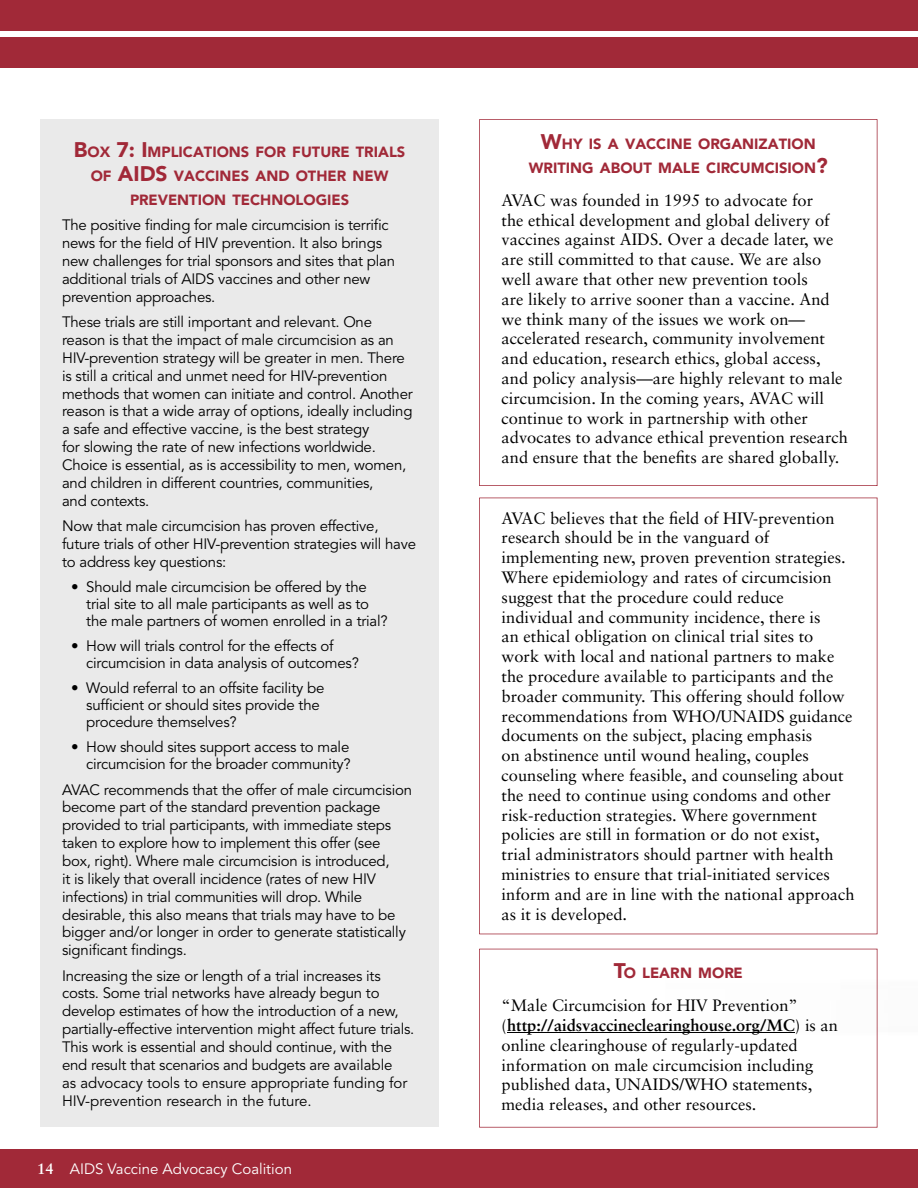
<style>
.page{position:relative;width:918px;height:1188px;background:#fff}
.page>*{position:absolute;margin:0;border:0;box-sizing:border-box;transform-origin:0 0}
.t1{font:16.5px/19.8px "Sabon";color:#000}
.t2{font:15px/17.9px "Avenir";letter-spacing:-.015em;color:#000}
.t3{font:15px "Avenir";color:#fff}
.t4{font:900 14.7px/24px "Avenir";color:#a12938;text-align:center}
.s1{font-size:21px}
.s2{font-weight:700}
.s3{font-family:"Sabon";font-weight:700}
</style>
<div class="page">
<img style="left:806px;top:883px;width:72px;height:244px">
<div style="left:0;top:1149px;width:918px;height:39px;background:#a12938"></div>
<div style="left:0;top:0;width:918px;height:67px;background:#a12938"></div>
<div style="left:0;top:31px;width:918px;height:6px;background:#fff"></div>
<div style="left:41px;top:119px;width:398px;height:1007px;background:#eaeaea"></div>
<hr style="left:507px;top:1032px;width:288px;height:1px;background:#000">
<hr style="left:479px;top:949px;width:1px;height:178px;background:#a12938">
<hr style="left:480px;top:1127px;width:397px;height:1px;background:#a12938">
<hr style="left:877px;top:949px;width:1px;height:178px;background:#a12938">
<hr style="left:480px;top:949px;width:397px;height:1px;background:#a12938">
<hr style="left:479px;top:120px;width:1px;height:366px;background:#a12938">
<hr style="left:480px;top:485px;width:397px;height:1px;background:#a12938">
<hr style="left:877px;top:120px;width:1px;height:366px;background:#a12938">
<hr style="left:480px;top:119px;width:397px;height:1px;background:#a12938">
<hr style="left:479px;top:498px;width:1px;height:436px;background:#a12938">
<hr style="left:480px;top:934px;width:397px;height:1px;background:#a12938">
<hr style="left:877px;top:498px;width:1px;height:436px;background:#a12938">
<hr style="left:480px;top:498px;width:397px;height:1px;background:#a12938">
<p class="t4" style="left:529px;top:131px;width:300px"><span class="s1">W</span>HY IS A VACCINE ORGANIZATION<br>WRITING ABOUT MALE CIRCUMCISION<span class="s1">?</span></p>
<p class="t1" style="left:502px;top:190px;width:348px">AVAC was founded in 1995 to advocate for<br>the ethical development and global delivery of vaccines against AIDS. Over a decade later, we are still committed to that cause. We are also well aware that other new prevention tools<br>are likely to arrive sooner than a vaccine. And we think many of the issues we work on— accelerated research, community involvement and education, research ethics, global access, and policy analysis—are highly relevant to male circumcision. In the coming years, AVAC will continue to work in partnership with other advocates to advance ethical prevention research and ensure that the benefits are shared globally.</p>
<p class="t4" style="left:74px;top:140px;width:333px"><span class="s1">B</span>OX <span class="s1">7: I</span>MPLICATIONS FOR FUTURE TRIALS<br>OF <span class="s1">AIDS</span> VACCINES AND OTHER NEW<br>PREVENTION TECHNOLOGIES</p>
<p class="t2" style="left:62px;top:217px;width:334px">The positive finding for male circumcision is terrific news for the field of HIV prevention. It also brings new challenges for trial sponsors and sites that plan additional trials of AIDS vaccines and other new prevention approaches.</p>
<p class="t2" style="left:62px;top:314px;width:352px">These trials are still important and relevant. One reason is that the impact of male circumcision as an HIV-prevention strategy will be greater in men. There is still a critical and unmet need for HIV-prevention methods that women can initiate and control. Another reason is that a wide array of options, ideally including a safe and effective vaccine, is the best strategy<br>for slowing the rate of new infections worldwide.<br>Choice is essential, as is accessibility to men, women, and children in different countries, communities,<br>and contexts.</p>
<p class="t2" style="left:62px;top:517px;width:356px">Now that male circumcision has proven effective, future trials of other HIV-prevention strategies will have to address key questions:</p>
<p class="t2" style="left:86px;top:578px;width:303px;line-height:17.2px;text-indent:-15px">• Should male circumcision be offered by the trial site to all male participants as well as to the male partners of women enrolled in a trial?</p>
<p class="t2" style="left:86px;top:637px;width:274px;line-height:17.2px;text-indent:-15px">• How will trials control for the effects of circumcision in data analysis of outcomes?</p>
<p class="t2" style="left:86px;top:679px;width:240px;line-height:17.2px;text-indent:-15px">• Would referral to an offsite facility be sufficient or should sites provide the procedure themselves?</p>
<p class="t2" style="left:71px;top:739px;width:281px;line-height:17.2px;text-align:right">• How should sites support access to male circumcision for the broader community?</p>
<p class="t2" style="left:62px;top:781px;width:351px">AVAC recommends that the offer of male circumcision become part of the standard prevention package provided to trial participants, with immediate steps taken to explore how to implement this offer (see box, right). Where male circumcision is introduced,<br>it is likely that overall incidence (rates of new HIV infections) in trial communities will drop. While desirable, this also means that trials may have to be bigger and/or longer in order to generate statistically significant findings.</p>
<p class="t2" style="left:62px;top:967px;width:354px">Increasing the size or length of a trial increases its costs. Some trial networks have already begun to develop estimates of how the introduction of a new, partially-effective intervention might affect future trials.<br>This work is essential and should continue, with the end result that scenarios and budgets are available<br>as advocacy tools to ensure appropriate funding for HIV-prevention research in the future.</p>
<p class="t4" style="left:614px;top:961px;width:130px"><span class="s1">T</span>O LEARN MORE</p>
<p class="t1" style="left:502px;top:508px;width:355px">AVAC believes that the field of HIV-prevention research should be in the vanguard of implementing new, proven prevention strategies.<br>Where epidemiology and rates of circumcision suggest that the procedure could reduce individual and community incidence, there is<br>an ethical obligation on clinical trial sites to work with local and national partners to make the procedure available to participants and the broader community. This offering should follow recommendations from WHO/UNAIDS guidance documents on the subject, placing emphasis<br>on abstinence until wound healing, couples counseling where feasible, and counseling about the need to continue using condoms and other risk-reduction strategies. Where government policies are still in formation or do not exist,<br>trial administrators should partner with health ministries to ensure that trial-initiated services inform and are in line with the national approach as it is developed.</p>
<p class="t1" style="left:502px;top:995px;width:338px">“Male Circumcision for HIV Prevention” (<span class="s2">http://aidsvaccineclearinghouse.org/MC</span>) is an online clearinghouse of regularly-updated information on male circumcision including published data, UNAIDS/WHO statements, media releases, and other resources.</p>
<p class="t3" style="left:37px;top:1161px;width:256px"><span class="s3">14</span> AIDS Vaccine Advocacy Coalition</p>
</div>
